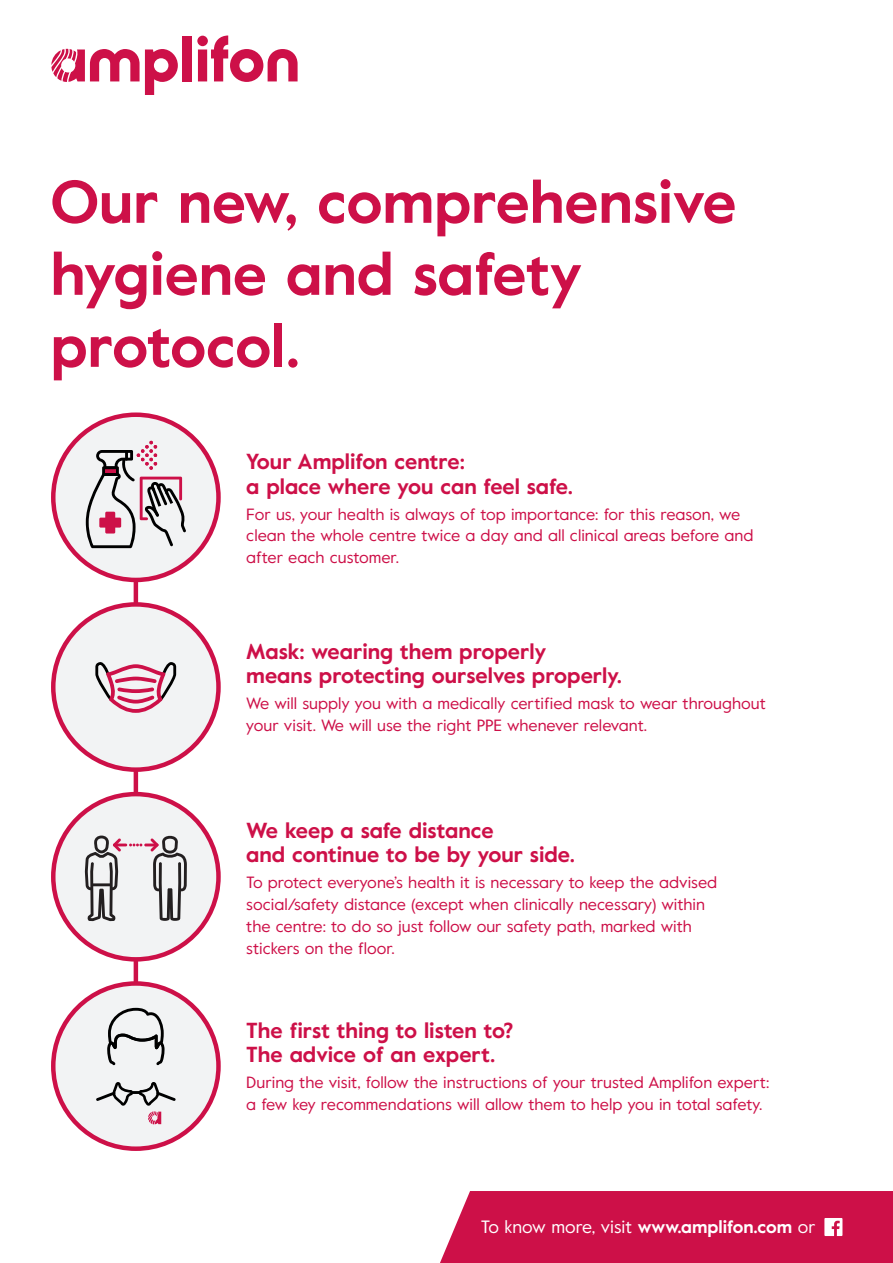
<style>
.page{position:relative;width:893px;height:1263px;background:#fff}
.page>*{position:absolute;margin:0;border:0;box-sizing:border-box;transform-origin:0 0}
.t1{font:700 60px/72px "Value";color:#cd1048}
.t2{font:700 21.75px "Value";color:#cd1048}
.t3{font:17.85px "Value";color:#fff}
.t4{font:16.35px/21.8px "Value";color:#cd1048}
.s1{font-weight:700}
</style>
<div class="page">
<div style="left:440px;top:1191px;width:453px;height:72px;background:#cd1048"></div>
<div style="left:183px;top:36px;width:9px;height:45px;background:#cd1048"></div>
<svg style="left:51px;top:49px;width:127px;height:46px"></svg>
<svg style="left:197px;top:35px;width:101px;height:47px"></svg>
<hr style="left:134px;top:578px;width:4px;height:428px;background:#cd1048">
<div style="left:53px;top:415px;width:165px;height:165px;background:#f2f3f4;border-radius:50%"></div>
<div style="left:51px;top:412px;width:170px;height:170px;border:4px solid #cd1048;border-radius:50%"></div>
<svg style="left:86px;top:441px;width:100px;height:107px"></svg>
<div style="left:53px;top:983px;width:165px;height:166px;background:#f2f3f4;border-radius:50%"></div>
<div style="left:51px;top:981px;width:170px;height:170px;border:4px solid #cd1048;border-radius:50%"></div>
<div style="left:53px;top:794px;width:165px;height:165px;background:#f2f3f4;border-radius:50%"></div>
<div style="left:51px;top:792px;width:170px;height:169px;border:4px solid #cd1048;border-radius:50%"></div>
<div style="left:53px;top:604px;width:165px;height:166px;background:#f2f3f4;border-radius:50%"></div>
<div style="left:51px;top:602px;width:170px;height:170px;border:4px solid #cd1048;border-radius:50%"></div>
<svg style="left:107px;top:1008px;width:58px;height:57px"></svg>
<svg style="left:96px;top:1082px;width:80px;height:42px"></svg>
<hr style="left:113px;top:843px;width:14px;height:3px;background:#cd1048">
<hr style="left:144px;top:843px;width:15px;height:3px;background:#cd1048">
<svg style="left:129px;top:843px;width:13px;height:3px"></svg>
<svg style="left:85px;top:835px;width:36px;height:86px"></svg>
<svg style="left:150px;top:835px;width:37px;height:86px"></svg>
<svg style="left:95px;top:662px;width:81px;height:51px"></svg>
<p class="t1" style="left:51px;top:166px;width:687px">Our new, comprehensive hygiene and safety protocol.</p>
<p class="t2" style="left:246px;top:446px;width:220px">Your Amplifon centre:</p>
<p class="t2" style="left:246px;top:471px;width:328px">a place where you can feel safe.</p>
<p class="t4" style="left:246px;top:502px;width:509px">For us, your health is always of top importance: for this reason, we clean the whole centre twice a day and all clinical areas before and after each customer.</p>
<p class="t2" style="left:246px;top:636px;width:301px">Mask: wearing them properly</p>
<p class="t2" style="left:246px;top:660px;width:377px">means protecting ourselves properly.</p>
<p class="t4" style="left:246px;top:692px;width:521px">We will supply you with a medically certified mask to wear throughout your visit. We will use the right PPE whenever relevant.</p>
<p class="t2" style="left:246px;top:815px;width:249px">We keep a safe distance</p>
<p class="t2" style="left:246px;top:839px;width:330px">and continue to be by your side.</p>
<p class="t4" style="left:246px;top:871px;width:472px">To protect everyone’s health it is necessary to keep the advised social/safety distance (except when clinically necessary) within the centre: to do so just follow our safety path, marked with stickers on the floor.</p>
<p class="t2" style="left:246px;top:1015px;width:269px">The first thing to listen to?</p>
<p class="t2" style="left:246px;top:1039px;width:251px">The advice of an expert.</p>
<p class="t4" style="left:246px;top:1071px;width:525px">During the visit, follow the instructions of your trusted Amplifon expert:</p>
<p class="t4" style="left:246px;top:1093px;width:518px">a few key recommendations will allow them to help you in total safety.</p>
<p class="t3" style="left:481px;top:1215px;width:336px">To know more, visit <span class="s1">www.amplifon.com</span> or</p>
</div>
